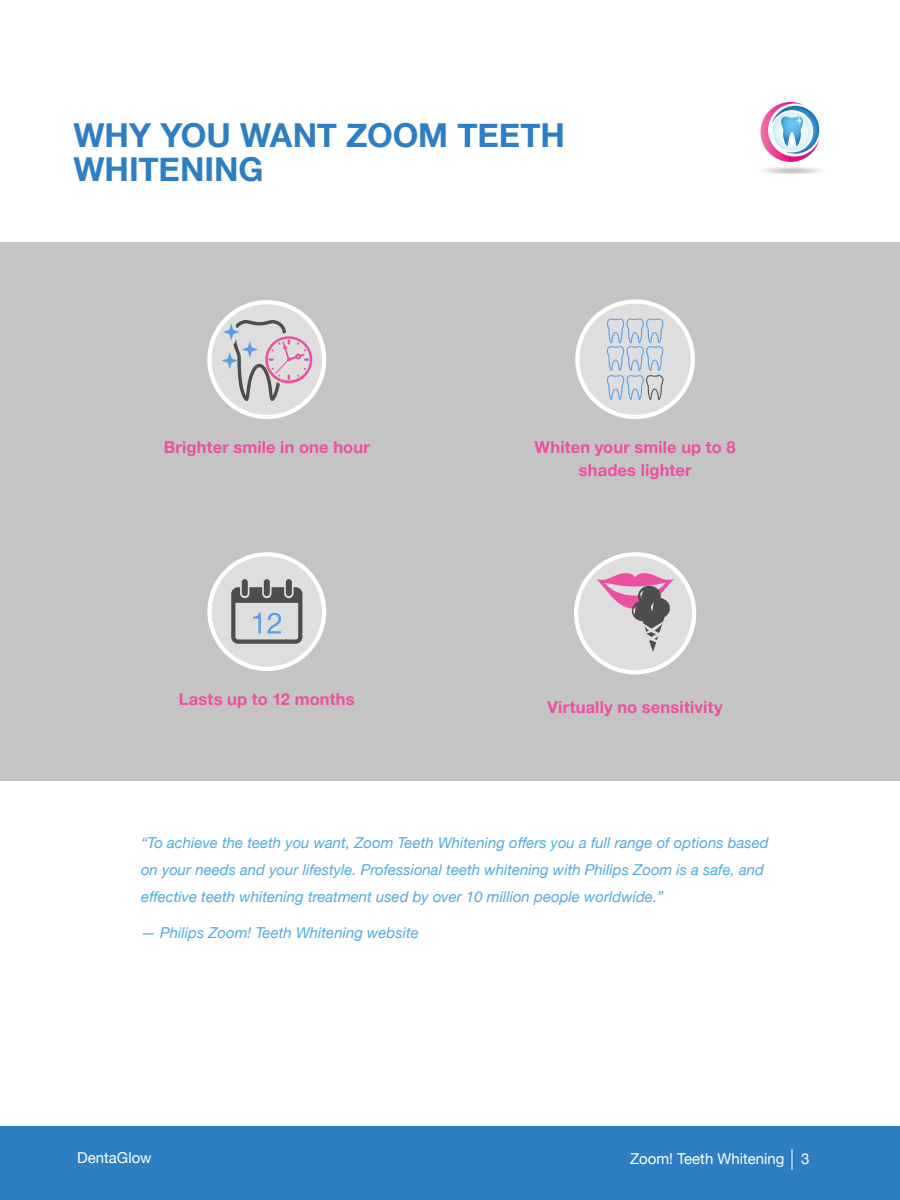
<style>
.page{position:relative;width:900px;height:1200px;background:#fff}
.page>*{position:absolute;margin:0;border:0;box-sizing:border-box;transform-origin:0 0}
.t1{font:700 33px/34.5px "Helvetica Neue";letter-spacing:-.005em;color:#2d7ec2}
.t2{font:700 16.5px/23.4px "Helvetica Neue";letter-spacing:.01em;color:#eb50a1;text-align:center}
.t3{font:italic 15px/27px "Helvetica Neue";color:#4fabe0}
.t4{font:15px "Helvetica Neue";color:#fff}
</style>
<div class="page">
<div style="left:0;top:1126px;width:900px;height:74px;background:#2d7ec2"></div>
<hr style="left:791px;top:1149px;width:2px;height:21px;background:#fff">
<svg style="left:760px;top:102px;width:61px;height:72px"></svg>
<div style="left:0;top:242px;width:900px;height:539px;background:#c4c4c4"></div>
<svg style="left:209px;top:302px;width:115px;height:115px;background:#e3e3e3"></svg>
<div style="left:207px;top:300px;width:119px;height:119px;border:4px solid #fff;border-radius:50%"></div>
<svg style="left:221px;top:320px;width:91px;height:81px;background:#cdc4cc"></svg>
<div style="left:577px;top:301px;width:116px;height:116px;background:#dedede;border-radius:50%"></div>
<div style="left:575px;top:299px;width:120px;height:120px;border:4px solid #fff;border-radius:50%"></div>
<svg style="left:607px;top:318px;width:56px;height:82px"></svg>
<div style="left:576px;top:554px;width:118px;height:118px;background:#dedede;border-radius:50%"></div>
<div style="left:574px;top:552px;width:122px;height:122px;border:4px solid #fff;border-radius:50%"></div>
<svg style="left:596px;top:573px;width:78px;height:79px"></svg>
<div style="left:210px;top:554px;width:114px;height:115px;background:#dedede;border-radius:50%"></div>
<div style="left:207px;top:552px;width:119px;height:119px;border:4px solid #fff;border-radius:50%"></div>
<div style="left:242px;top:579px;width:6px;height:17px;background:#4d4d4d;border-radius:3px"></div>
<div style="left:264px;top:579px;width:6px;height:17px;background:#4d4d4d;border-radius:3px"></div>
<div style="left:286px;top:579px;width:6px;height:17px;background:#4d4d4d;border-radius:3px"></div>
<svg style="left:231px;top:587px;width:71px;height:57px"></svg>
<h1 class="t1" style="left:74px;top:119px;width:493px">WHY YOU WANT ZOOM TEETH<br>WHITENING</h1>
<p class="t2" style="left:164px;top:436px;width:207px">Brighter smile in one hour</p>
<p class="t2" style="left:535px;top:436px;width:203px">Whiten your smile up to 8 shades lighter</p>
<p class="t2" style="left:179px;top:687px;width:177px">Lasts up to 12 months</p>
<p class="t2" style="left:548px;top:696px;width:177px">Virtually no sensitivity</p>
<p class="t3" style="left:141px;top:830px;width:629px">“To achieve the teeth you want, Zoom Teeth Whitening offers you a full range of options based on your needs and your lifestyle. Professional teeth whitening with Philips Zoom is a safe, and effective teeth whitening treatment used by over 10 million people worldwide.”</p>
<p class="t3" style="left:141px;top:920px;width:279px">— Philips Zoom! Teeth Whitening website</p>
<p class="t4" style="left:77px;top:1147px;width:76px">DentaGlow</p>
<p class="t4" style="left:630px;top:1148px;width:181px">Zoom! Teeth Whitening 3</p>
</div>
